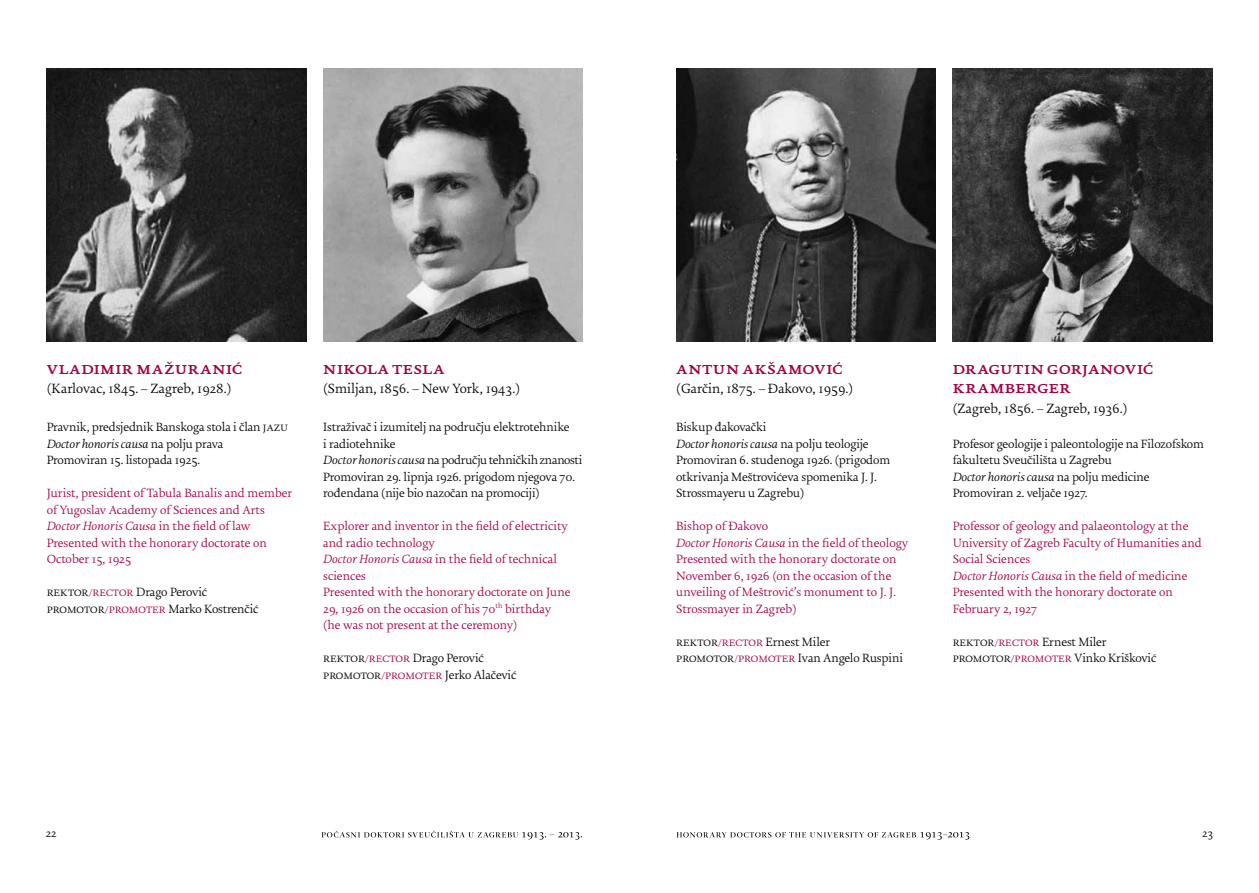
<style>
.page{position:relative;width:1259px;height:893px;background:#fff}
.page>*{position:absolute;margin:0;border:0;box-sizing:border-box;transform-origin:0 0}
.t1{font:700 18px/19.5px "Uni Zg";letter-spacing:.03em;color:#a30046}
.t2{font:300 14.25px "Uni Zg";color:#000}
.t3{font:300 12.75px/16.5px "Uni Zg";letter-spacing:-.01em;color:#000}
.t4{font:300 12.75px/16.5px "Uni Zg";color:#a30046}
.t5{font:300 12px "Uni Zg";color:#000}
.s1{font-style:italic}
.s2{color:#a30046}
</style>
<div class="page">
<svg style="left:321px;top:831px;width:261px;height:9px"></svg>
<svg style="left:676px;top:832px;width:293px;height:8px"></svg>
<img style="left:47px;top:68px;width:259px;height:273px">
<img style="left:676px;top:68px;width:259px;height:273px">
<img style="left:323px;top:68px;width:260px;height:273px">
<img style="left:952px;top:68px;width:260px;height:273px">
<h1 class="t1" style="left:47px;top:359px;width:197px">vladimir mažuranić</h1>
<p class="t2" style="left:47px;top:381px;width:186px">(Karlovac, 1845. – Zagreb, 1928.)</p>
<p class="t3" style="left:47px;top:420px;width:243px">Pravnik, predsjednik Banskoga stola i član jazu<br><span class="s1">Doctor honoris causa</span> na polju prava<br>Promoviran 15. listopada 1925.</p>
<p class="t4" style="left:47px;top:486px;width:247px">Jurist, president of Tabula Banalis and member of Yugoslav Academy of Sciences and Arts <span class="s1">Doctor Honoris Causa</span> in the field of law Presented with the honorary doctorate on October 15, 1925</p>
<p class="t3" style="left:47px;top:584px;width:213px">rektor<span class="s2">/rector</span> Drago Perović promotor<span class="s2">/promoter</span> Marko Kostrenčić</p>
<h1 class="t1" style="left:323px;top:359px;width:123px">nikola tesla</h1>
<p class="t2" style="left:323px;top:381px;width:198px">(Smiljan, 1856. – New York, 1943.)</p>
<p class="t3" style="left:323px;top:420px;width:261px">Istraživač i izumitelj na području elektrotehnike<br>i radiotehnike<br><span class="s1">Doctor honoris causa</span> na području tehničkih znanosti Promoviran 29. lipnja 1926. prigodom njegova 70. rođendana (nije bio nazočan na promociji)</p>
<p class="t4" style="left:323px;top:519px;width:249px">Explorer and inventor in the field of electricity and radio technology<br><span class="s1">Doctor Honoris Causa</span> in the field of technical sciences<br>Presented with the honorary doctorate on June 29, 1926 on the occasion of his 70<sup>th</sup> birthday (he was not present at the ceremony)</p>
<p class="t3" style="left:323px;top:651px;width:195px">rektor<span class="s2">/rector</span> Drago Perović promotor<span class="s2">/promoter</span> Jerko Alačević</p>
<h1 class="t1" style="left:676px;top:359px;width:168px">antun akšamović</h1>
<p class="t2" style="left:676px;top:381px;width:178px">(Garčin, 1875. – Đakovo, 1959.)</p>
<p class="t3" style="left:676px;top:420px;width:215px">Biskup đakovački<br><span class="s1">Doctor honoris causa</span> na polju teologije Promoviran 6. studenoga 1926. (prigodom otkrivanja Meštrovićeva spomenika J. J.<br>Strossmayeru u Zagrebu)</p>
<p class="t4" style="left:676px;top:519px;width:233px">Bishop of Đakovo<br><span class="s1">Doctor Honoris Causa</span> in the field of theology Presented with the honorary doctorate on November 6, 1926 (on the occasion of the unveiling of Meštrović’s monument to J. J.<br>Strossmayer in Zagreb)</p>
<p class="t3" style="left:676px;top:634px;width:228px">rektor<span class="s2">/rector</span> Ernest Miler promotor<span class="s2">/promoter</span> Ivan Angelo Ruspini</p>
<h1 class="t1" style="left:952px;top:359px;width:202px">dragutin gorjanović kramberger</h1>
<p class="t2" style="left:952px;top:400px;width:176px">(Zagreb, 1856. – Zagreb, 1936.)</p>
<p class="t3" style="left:952px;top:436px;width:253px">Profesor geologije i paleontologije na Filozofskom fakultetu Sveučilišta u Zagrebu<br><span class="s1">Doctor honoris causa</span> na polju medicine Promoviran 2. veljače 1927.</p>
<p class="t4" style="left:952px;top:519px;width:251px">Professor of geology and palaeontology at the University of Zagreb Faculty of Humanities and Social Sciences<br><span class="s1">Doctor Honoris Causa</span> in the field of medicine Presented with the honorary doctorate on February 2, 1927</p>
<p class="t3" style="left:952px;top:634px;width:205px">rektor<span class="s2">/rector</span> Ernest Miler promotor<span class="s2">/promoter</span> Vinko Krišković</p>
<p class="t5" style="left:46px;top:827px;width:12px">22</p>
<p class="t5" style="left:1202px;top:827px;width:13px">23</p>
</div>
